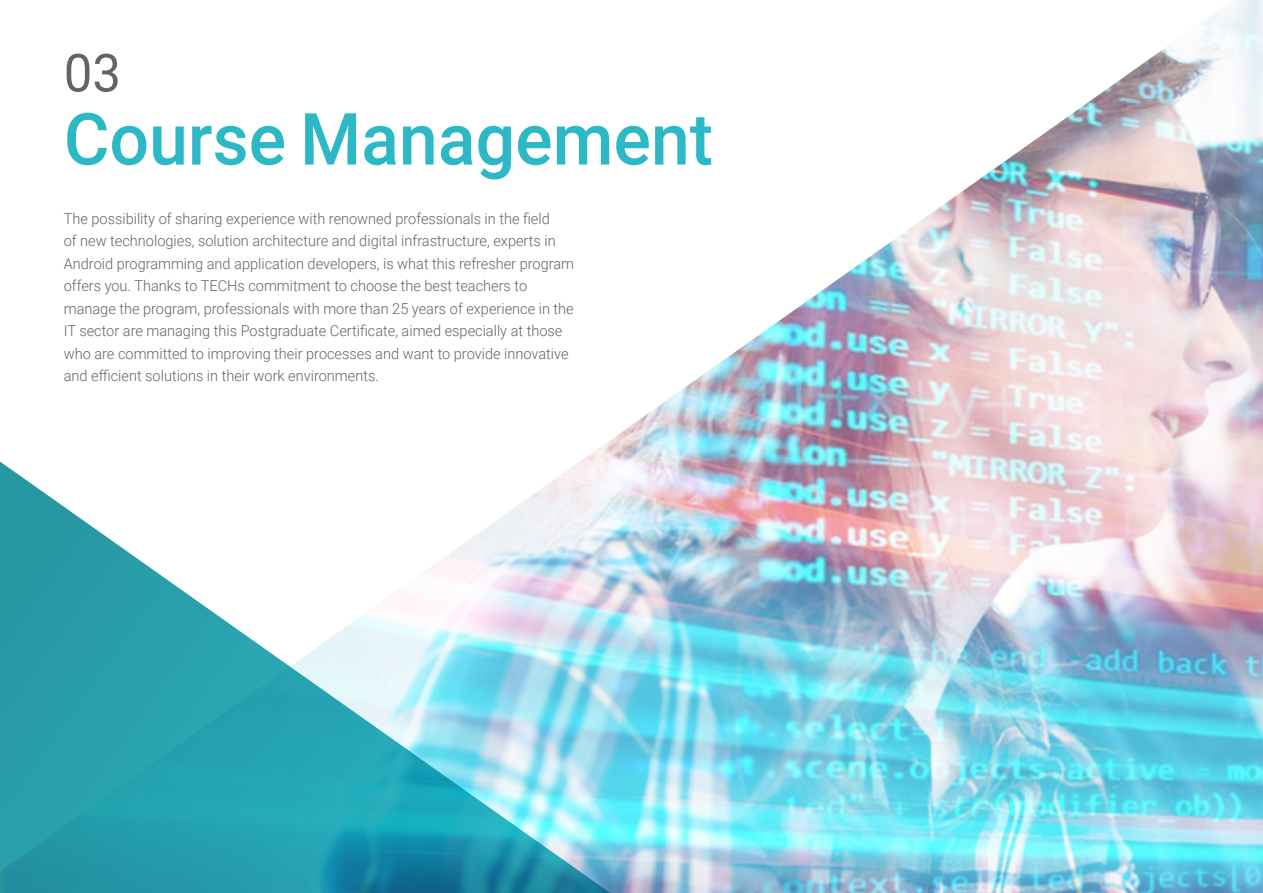
<style>
.page{position:relative;width:1263px;height:893px;background:#fff}
.page>*{position:absolute;margin:0;border:0;box-sizing:border-box;transform-origin:0 0}
.t1{font:500 72px "Roboto";color:#2db8c5}
.t2{font:52.5px "Roboto";color:#61646a}
.t3{font:300 15px/22.5px "Roboto";color:#61646a}
</style>
<div class="page">
<img style="left:603px;top:0;width:660px;height:893px">
<svg style="left:0;top:446px;width:640px;height:447px"></svg>
<h2 class="t2" style="left:64px;top:36px;width:59px">03</h2>
<h1 class="t1" style="left:64px;top:89px;width:651px">Course Management</h1>
<p class="t3" style="left:64px;top:207px;width:512px">The possibility of sharing experience with renowned professionals in the field<br>of new technologies, solution architecture and digital infrastructure, experts in Android programming and application developers, is what this refresher program offers you. Thanks to TECHs commitment to choose the best teachers to manage the program, professionals with more than 25 years of experience in the IT sector are managing this Postgraduate Certificate, aimed especially at those who are committed to improving their processes and want to provide innovative and efficient solutions in their work environments.</p>
</div>
